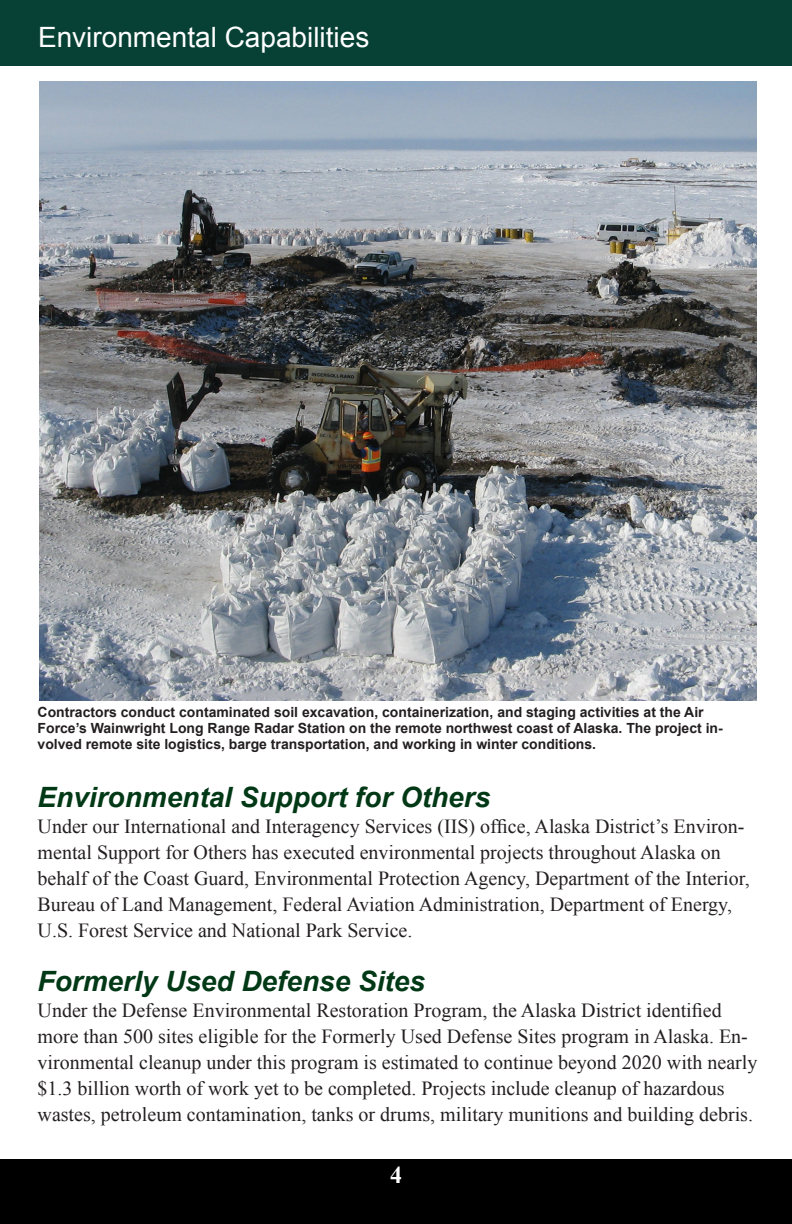
<style>
.page{position:relative;width:792px;height:1224px;background:#fff}
.page>*{position:absolute;margin:0;border:0;box-sizing:border-box;transform-origin:0 0}
._02_Sub_Heading{font:italic 700 28px "Arial";color:#013815}
.t1{font:28px "Arial";color:#fff}
.t2{font:700 24px "Times New Roman";color:#fff}
._03_Body_Text{font:20px/26px "Times New Roman";color:#231f20}
.Photo_Quotes{font:700 14px/16px "Arial";color:#231f20}
</style>
<div class="page">
<div style="left:0;top:0;width:792px;height:66px;background:#074135"></div>
<div style="left:0;top:1159px;width:792px;height:65px;background:#000"></div>
<img style="left:39px;top:81px;width:717px;height:619px">
<h1 class="t1" style="left:38px;top:19px;width:333px">Environmental Capabilities</h1>
<p class="Photo_Quotes" style="left:38px;top:704px;width:687px">Contractors conduct contaminated soil excavation, containerization, and staging activities at the Air<br>Force’s Wainwright Long Range Radar Station on the remote northwest coast of Alaska. The project in&shy;volved remote site logistics, barge transportation, and working in winter conditions.</p>
<p class="_02_Sub_Heading" style="left:38px;top:779px;width:454px">Environmental Support for Others</p>
<p class="_03_Body_Text" style="left:38px;top:813px;width:714px">Under our International and Interagency Services (IIS) office, Alaska District’s Environ&shy;mental Support for Others has executed environmental projects throughout Alaska on behalf of the Coast Guard, Environmental Protection Agency, Department of the Interior, Bureau of Land Management, Federal Aviation Administration, Department of Energy, U.S. Forest Service and National Park Service.</p>
<p class="_02_Sub_Heading" style="left:38px;top:963px;width:389px">Formerly Used Defense Sites</p>
<p class="_03_Body_Text" style="left:38px;top:997px;width:721px">Under the Defense Environmental Restoration Program, the Alaska District identified more than 500 sites eligible for the Formerly Used Defense Sites program in Alaska. En&shy;vironmental cleanup under this program is estimated to continue beyond 2020 with nearly $1.3 billion worth of work yet to be completed. Projects include cleanup of hazardous wastes, petroleum contamination, tanks or drums, military munitions and building debris.</p>
<p class="t2" style="left:390px;top:1159px;width:13px">4</p>
</div>
